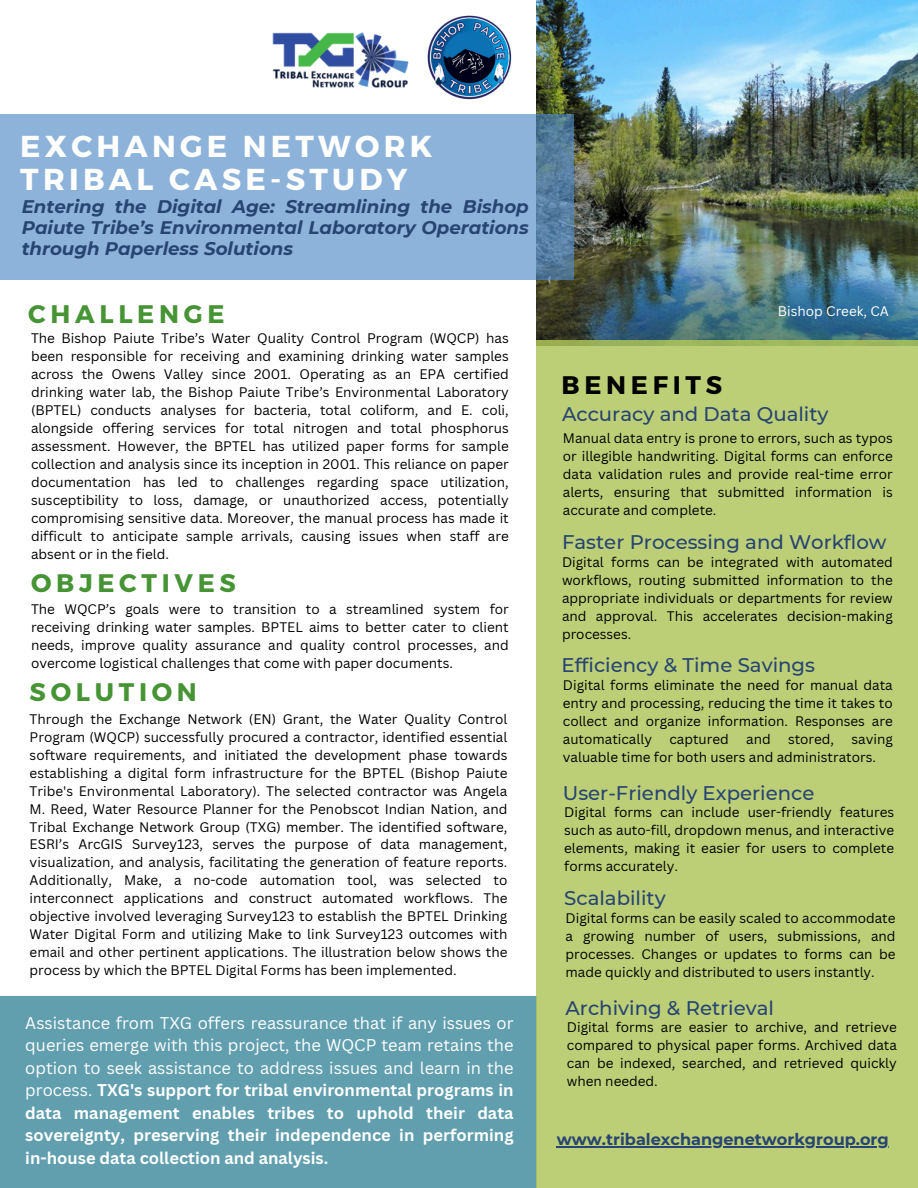
<style>
.page{position:relative;width:918px;height:1188px;background:#fff}
.page>*{position:absolute;margin:0;border:0;box-sizing:border-box;transform-origin:0 0}
.t1{font:700 30.3px/32.7px "Montserrat";letter-spacing:.14em;color:#fff}
.t2{font:700 25.35px "Montserrat";letter-spacing:.185em;color:#469434}
.t3{font:700 25.35px "Montserrat";letter-spacing:.185em;color:#000}
.t4{font:500 19.65px "Montserrat";color:#274472}
.t5{font:italic 700 18.3px/21.3px "Montserrat";color:#274472;text-align:justify}
.t6{font:700 16.5px/22.5px "Canva Sans";color:#fff;text-align:justify}
.t7{font:700 16.05px "Montserrat";color:#274472}
.t8{font:13.5px/18px "Canva Sans";color:#000;text-align:justify}
.t9{font:13.5px "Canva Sans";color:#fff}
.s1{font-weight:400}
</style>
<div class="page">
<img style="left:537px;top:0;width:381px;height:340px">
<div style="left:0;top:114px;width:573px;height:166px;background:#8db3da"></div>
<div style="left:0;top:997px;width:537px;height:191px;background:#619faf"></div>
<div style="left:537px;top:340px;width:381px;height:848px;background:#bdcf76"></div>
<img style="left:272px;top:32px;width:137px;height:56px">
<img style="left:427px;top:15px;width:85px;height:85px">
<hr style="left:557px;top:1146px;width:332px;height:1px;background:#274472">
<p class="t1" style="left:20px;top:128px;width:414px">EXCHANGE NETWORK<br>TRIBAL CASE-STUDY</p>
<h1 class="t5" style="left:22px;top:195px;width:509px">Entering the Digital Age: Streamlining the Bishop Paiute Tribe’s Environmental Laboratory Operations through Paperless Solutions</h1>
<p class="t2" style="left:28px;top:297px;width:198px">CHALLENGE</p>
<h3 class="t8" style="left:31px;top:329px;width:479px">The Bishop Paiute Tribe’s Water Quality Control Program (WQCP) has been responsible for receiving and examining drinking water samples across the Owens Valley since 2001. Operating as an EPA certified drinking water lab, the Bishop Paiute Tribe’s Environmental Laboratory (BPTEL) conducts analyses for bacteria, total coliform, and E. coli, alongside offering services for total nitrogen and total phosphorus assessment. However, the BPTEL has utilized paper forms for sample collection and analysis since its inception in 2001. This reliance on paper documentation has led to challenges regarding space utilization, susceptibility to loss, damage, or unauthorized access, potentially compromising sensitive data. Moreover, the manual process has made it difficult to anticipate sample arrivals, causing issues when staff are absent or in the field.</h3>
<h2 class="t2" style="left:31px;top:567px;width:206px">OBJECTIVES</h2>
<p class="t8" style="left:31px;top:599px;width:479px">The WQCP’s goals were to transition to a streamlined system for receiving drinking water samples. BPTEL aims to better cater to client needs, improve quality assurance and quality control processes, and overcome logistical challenges that come with paper documents.</p>
<h2 class="t2" style="left:30px;top:676px;width:169px">SOLUTION</h2>
<p class="t8" style="left:30px;top:709px;width:479px">Through the Exchange Network (EN) Grant, the Water Quality Control Program (WQCP) successfully procured a contractor, identified essential software requirements, and initiated the development phase towards establishing a digital form infrastructure for the BPTEL (Bishop Paiute Tribe's Environmental Laboratory). The selected contractor was Angela M. Reed, Water Resource Planner for the Penobscot Indian Nation, and Tribal Exchange Network Group (TXG) member. The identified software, ESRI’s ArcGIS Survey123, serves the purpose of data management, visualization, and analysis, facilitating the generation of feature reports.<br>Additionally, Make, a no-code automation tool, was selected to interconnect applications and construct automated workflows. The objective involved leveraging Survey123 to establish the BPTEL Drinking Water Digital Form and utilizing Make to link Survey123 outcomes with email and other pertinent applications. The illustration below shows the process by which the BPTEL Digital Forms has been implemented.</p>
<h5 class="t6" style="left:25px;top:1011px;width:490px"><span class="s1">Assistance from TXG offers reassurance that if any issues or queries emerge with this project, the WQCP team retains the option to seek assistance to address issues and learn in the process.</span> TXG's support for tribal environmental programs in data management enables tribes to uphold their data sovereignty, preserving their independence in performing in-house data collection and analysis.</h5>
<h3 class="t9" style="left:778px;top:301px;width:112px">Bishop Creek, CA</h3>
<h3 class="t3" style="left:561px;top:369px;width:162px">BENEFITS</h3>
<p class="t4" style="left:562px;top:402px;width:268px">Accuracy and Data Quality</p>
<p class="t8" style="left:563px;top:429px;width:331px">Manual data entry is prone to errors, such as typos or illegible handwriting. Digital forms can enforce data validation rules and provide real-time error alerts, ensuring that submitted information is accurate and complete.</p>
<h3 class="t8" style="left:562px;top:552px;width:332px">Digital forms can be integrated with automated workflows, routing submitted information to the appropriate individuals or departments for review and approval. This accelerates decision-making processes.</h3>
<p class="t4" style="left:561px;top:653px;width:255px">Efficiency &amp; Time Savings</p>
<h3 class="t8" style="left:563px;top:676px;width:331px">Digital forms eliminate the need for manual data entry and processing, reducing the time it takes to collect and organize information. Responses are automatically</h3>
<h3 class="t4" style="left:562px;top:530px;width:326px">Faster Processing and Workflow</h3>
<h3 class="t8" style="left:563px;top:729px;width:331px;text-indent:289px">saving valuable time for both users and administrators.</h3>
<h3 class="t8" style="left:669px;top:729px;width:61px">captured</h3>
<h3 class="t8" style="left:746px;top:729px;width:26px">and</h3>
<h3 class="t8" style="left:788px;top:729px;width:48px">stored,</h3>
<p class="t4" style="left:563px;top:781px;width:253px">User-Friendly Experience</p>
<h4 class="t8" style="left:564px;top:803px;width:331px">Digital forms can include user-friendly features such as auto-fill, dropdown menus, and interactive elements, making it easier for users to complete forms accurately.</h4>
<h2 class="t4" style="left:564px;top:886px;width:103px">Scalability</h2>
<p class="t8" style="left:566px;top:908px;width:331px">Digital forms can be easily scaled to accommodate a growing number of users, submissions, and processes. Changes or updates to forms can be made quickly and distributed to users instantly.</p>
<h2 class="t4" style="left:566px;top:996px;width:210px">Archiving &amp; Retrieval</h2>
<p class="t8" style="left:567px;top:1018px;width:331px">Digital forms are easier to archive, and retrieve compared to physical paper forms. Archived data can be indexed, searched, and retrieved quickly when needed.</p>
<h3 class="t7" style="left:557px;top:1130px;width:334px">www.tribalexchangenetworkgroup.org</h3>
</div>
